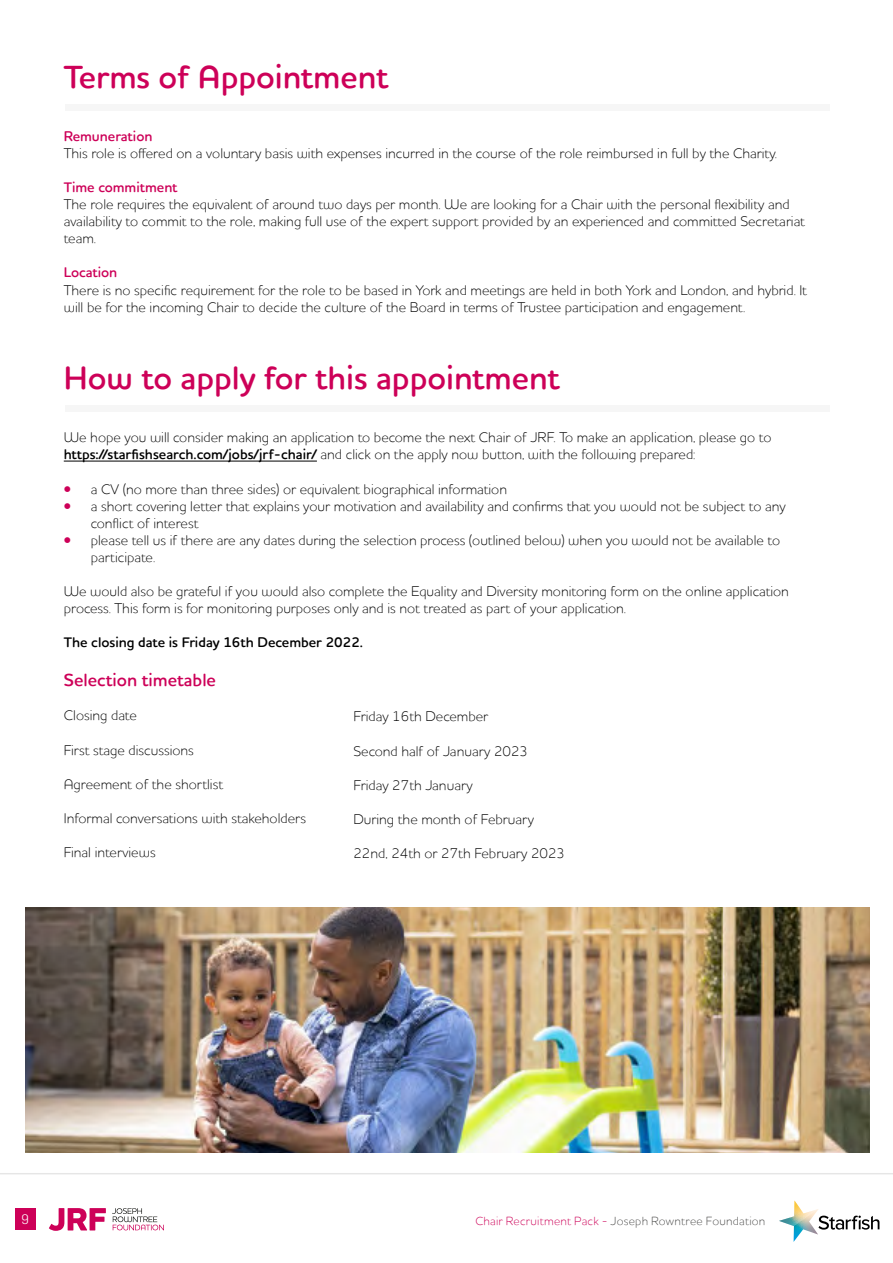
<style>
.page{position:relative;width:893px;height:1263px;background:#fff}
.page>*{position:absolute;margin:0;border:0;box-sizing:border-box;transform-origin:0 0}
.t1{font:33px "Houschka Rounded Alt Regular 8";color:#cd0058}
.t2{font:18px "Houschka Rounded Alt Regular 8";color:#cd0058}
.t3{font:14.25px/17.1px "Houschka Rounded Alt Regular 10";color:#000}
.t4{font:14.25px "Houschka Rounded Alt Regular 8";color:#000}
.t5{font:14.25px "Houschka Rounded Alt Regular 8";color:#cd0058}
.t6{font:300 13.5px "Flama";color:#fff}
.t7{font:12px "Houschka Rounded Alt Regular 10";letter-spacing:.015em;color:#4a4a49}
.s1{font-family:"Houschka Rounded Alt Regular 8"}
.s2{color:#cd0058}
</style>
<div class="page">
<svg style="left:49px;top:1208px;width:57px;height:23px"></svg>
<svg style="left:112px;top:1208px;width:52px;height:22px"></svg>
<svg style="left:779px;top:1200px;width:100px;height:42px"></svg>
<div style="left:15px;top:1208px;width:21px;height:21px;background:#cd0058"></div>
<hr style="left:0;top:1173px;width:893px;height:1px;background:#000">
<hr style="left:64px;top:461px;width:253px;height:1px;background:#000">
<div style="left:65px;top:104px;width:764px;height:7px;background:#f6f6f6"></div>
<div style="left:65px;top:406px;width:764px;height:6px;background:#f6f6f6"></div>
<img style="left:25px;top:908px;width:844px;height:244px">
<p class="t1" style="left:64px;top:55px;width:326px">Terms of Appointment</p>
<p class="t5" style="left:64px;top:127px;width:90px">Remuneration</p>
<p class="t3" style="left:64px;top:144px;width:715px">This role is offered on a voluntary basis with expenses incurred in the course of the role reimbursed in full by the Charity.</p>
<p class="t5" style="left:64px;top:178px;width:115px">Time commitment</p>
<p class="t3" style="left:64px;top:195px;width:743px">The role requires the equivalent of around two days per month. We are looking for a Chair with the personal flexibility and availability to commit to the role, making full use of the expert support provided by an experienced and committed Secretariat team.</p>
<p class="t5" style="left:64px;top:263px;width:55px">Location</p>
<p class="t3" style="left:64px;top:281px;width:745px">There is no specific requirement for the role to be based in York and meetings are held in both York and London, and hybrid. It will be for the incoming Chair to decide the culture of the Board in terms of Trustee participation and engagement.</p>
<p class="t1" style="left:64px;top:356px;width:497px">How to apply for this appointment</p>
<p class="t3" style="left:64px;top:428px;width:709px">We hope you will consider making an application to become the next Chair of JRF. To make an application, please go to</p>
<p class="t3" style="left:64px;top:445px;width:633px"><span class="s1">https://starfishsearch.com/jobs/jrf-chair/</span> and click on the apply now button, with the following prepared:</p>
<p class="t3" style="left:64px;top:479px;width:445px"><span class="s2">•</span> a CV (no more than three sides) or equivalent biographical information</p>
<p class="t3" style="left:91px;top:497px;width:696px;text-indent:-27px"><span class="s2">•</span> a short covering letter that explains your motivation and availability and confirms that you would not be subject to any conflict of interest</p>
<p class="t3" style="left:91px;top:531px;width:691px;text-indent:-27px"><span class="s2">•</span> please tell us if there are any dates during the selection process (outlined below) when you would not be available to participate.</p>
<p class="t3" style="left:64px;top:582px;width:727px">We would also be grateful if you would also complete the Equality and Diversity monitoring form on the online application process. This form is for monitoring purposes only and is not treated as part of your application.</p>
<p class="t4" style="left:64px;top:633px;width:301px">The closing date is Friday 16th December 2022.</p>
<p class="t2" style="left:64px;top:668px;width:154px">Selection timetable</p>
<p class="t3" style="left:64px;top:706px;width:75px">Closing date</p>
<p class="t3" style="left:64px;top:740px;width:132px">First stage discussions</p>
<p class="t3" style="left:64px;top:775px;width:161px">Agreement of the shortlist</p>
<p class="t3" style="left:64px;top:809px;width:244px">Informal conversations with stakeholders</p>
<p class="t3" style="left:64px;top:843px;width:93px">Final interviews</p>
<p class="t3" style="left:353px;top:707px;width:136px">Friday 16th December</p>
<p class="t3" style="left:353px;top:742px;width:176px">Second half of January 2023</p>
<p class="t3" style="left:353px;top:776px;width:121px">Friday 27th January</p>
<p class="t3" style="left:353px;top:810px;width:182px">During the month of February</p>
<p class="t3" style="left:353px;top:844px;width:213px">22nd, 24th or 27th February 2023</p>
<p class="t6" style="left:22px;top:1210px;width:9px">9</p>
<p class="t7" style="left:475px;top:1212px;width:291px"><span class="s2">Chair Recruitment Pack -</span> Joseph Rowntree Foundation</p>
</div>
